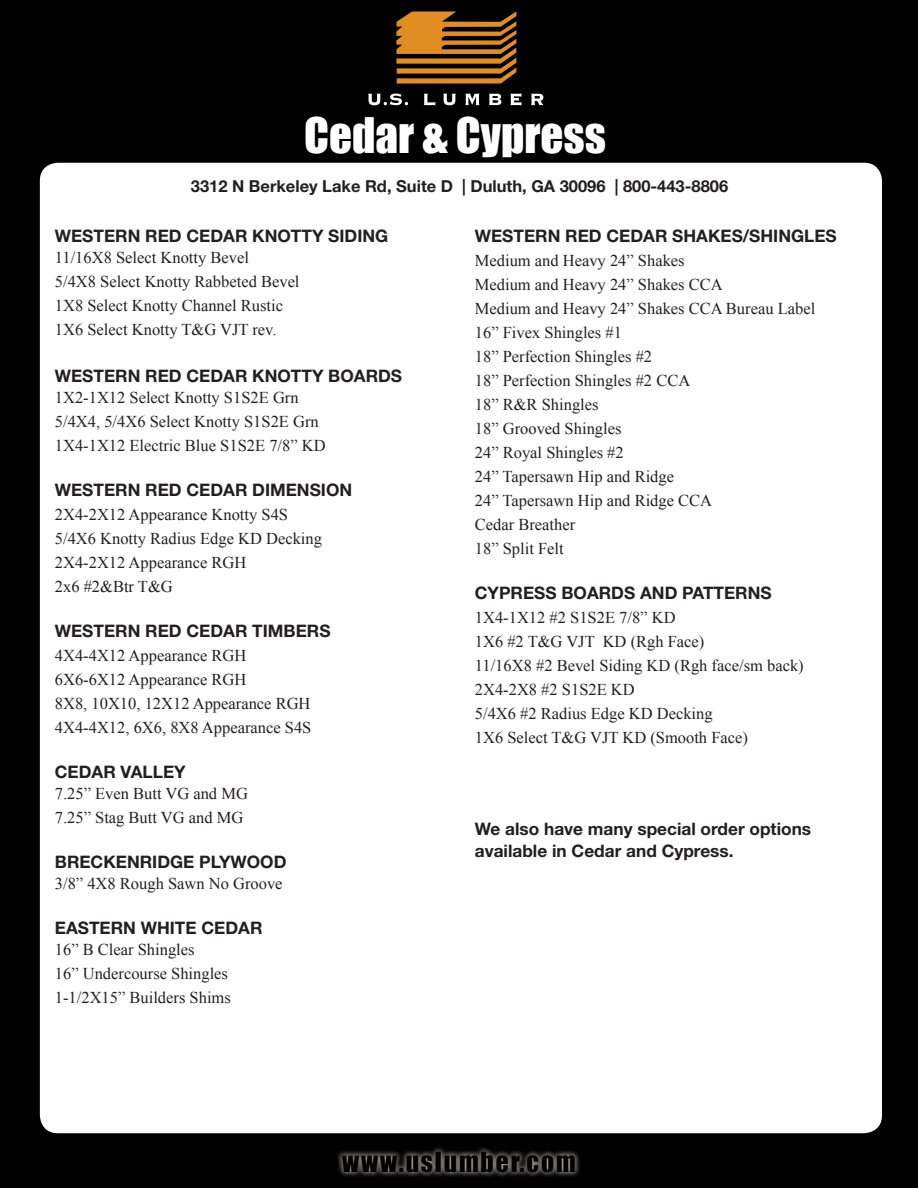
<style>
.page{position:relative;width:918px;height:1188px;background:#000}
.page>*{position:absolute;margin:0;border:0;box-sizing:border-box;transform-origin:0 0}
.t1{font:45px "Impact";color:#fff}
.t2{font:25.5px "Impact";letter-spacing:.075em;color:#000}
.t3{font:700 17.25px/22.5px "Helvetica Neue";color:#231f20}
.t4{font:16.5px/24px "Times New Roman";color:#231f20}
.t5{font:700 16.5px "Helvetica Neue";color:#231f20}
</style>
<div class="page">
<div style="left:40px;top:163px;width:842px;height:970px;background:#fff;border-radius:18px"></div>
<svg style="left:396px;top:11px;width:120px;height:73px"></svg>
<svg style="left:424px;top:94px;width:11px;height:12px"></svg>
<svg style="left:443px;top:94px;width:13px;height:11px"></svg>
<svg style="left:465px;top:94px;width:15px;height:11px"></svg>
<svg style="left:489px;top:94px;width:12px;height:11px"></svg>
<svg style="left:510px;top:93px;width:11px;height:13px"></svg>
<svg style="left:531px;top:94px;width:12px;height:11px"></svg>
<svg style="left:368px;top:94px;width:40px;height:11px"></svg>
<img style="left:337px;top:1147px;width:243px;height:30px">
<h1 class="t1" style="left:304px;top:100px;width:303px">Cedar &amp; Cypress</h1>
<p class="t5" style="left:191px;top:176px;width:539px">3312 N Berkeley Lake Rd, Suite D | Duluth, GA 30096 | 800-443-8806</p>
<p class="t3" style="left:475px;top:225px;width:363px">WESTERN RED CEDAR SHAKES/SHINGLES</p>
<p class="t4" style="left:475px;top:249px;width:342px">Medium and Heavy 24” Shakes<br>Medium and Heavy 24” Shakes CCA<br>Medium and Heavy 24” Shakes CCA Bureau Label<br>16” Fivex Shingles #1<br>18” Perfection Shingles #2<br>18” Perfection Shingles #2 CCA<br>18” R&amp;R Shingles<br>18” Grooved Shingles<br>24” Royal Shingles #2<br>24” Tapersawn Hip and Ridge<br>24” Tapersawn Hip and Ridge CCA<br>Cedar Breather<br>18” Split Felt</p>
<p class="t3" style="left:475px;top:582px;width:298px">CYPRESS BOARDS AND PATTERNS</p>
<p class="t4" style="left:475px;top:606px;width:330px">1X4-1X12 #2 S1S2E 7/8” KD<br>1X6 #2 T&amp;G VJT KD (Rgh Face)<br>11/16X8 #2 Bevel Siding KD (Rgh face/sm back)<br>2X4-2X8 #2 S1S2E KD<br>5/4X6 #2 Radius Edge KD Decking<br>1X6 Select T&amp;G VJT KD (Smooth Face)</p>
<p class="t3" style="left:55px;top:225px;width:335px">WESTERN RED CEDAR KNOTTY SIDING</p>
<p class="t4" style="left:55px;top:246px;width:246px">11/16X8 Select Knotty Bevel<br>5/4X8 Select Knotty Rabbeted Bevel<br>1X8 Select Knotty Channel Rustic<br>1X6 Select Knotty T&amp;G VJT rev.</p>
<p class="t3" style="left:55px;top:364px;width:349px">WESTERN RED CEDAR KNOTTY BOARDS</p>
<p class="t4" style="left:55px;top:385px;width:272px">1X2-1X12 Select Knotty S1S2E Grn<br>5/4X4, 5/4X6 Select Knotty S1S2E Grn<br>1X4-1X12 Electric Blue S1S2E 7/8” KD</p>
<p class="t3" style="left:55px;top:478px;width:299px">WESTERN RED CEDAR DIMENSION</p>
<p class="t4" style="left:55px;top:502px;width:269px">2X4-2X12 Appearance Knotty S4S<br>5/4X6 Knotty Radius Edge KD Decking<br>2X4-2X12 Appearance RGH<br>2x6 #2&amp;Btr T&amp;G</p>
<p class="t3" style="left:55px;top:619px;width:277px">WESTERN RED CEDAR TIMBERS</p>
<p class="t4" style="left:55px;top:643px;width:258px">4X4-4X12 Appearance RGH<br>6X6-6X12 Appearance RGH<br>8X8, 10X10, 12X12 Appearance RGH<br>4X4-4X12, 6X6, 8X8 Appearance S4S</p>
<p class="t3" style="left:55px;top:760px;width:132px">CEDAR VALLEY</p>
<p class="t4" style="left:55px;top:781px;width:195px">7.25” Even Butt VG and MG<br>7.25” Stag Butt VG and MG</p>
<p class="t3" style="left:55px;top:850px;width:233px">BRECKENRIDGE PLYWOOD</p>
<p class="t4" style="left:55px;top:871px;width:229px">3/8” 4X8 Rough Sawn No Groove</p>
<p class="t3" style="left:55px;top:916px;width:209px">EASTERN WHITE CEDAR</p>
<p class="t4" style="left:55px;top:937px;width:178px">16” B Clear Shingles<br>16” Undercourse Shingles<br>1-1/2X15” Builders Shims</p>
<p class="t3" style="left:475px;top:817px;width:338px">We also have many special order options available in Cedar and Cypress.</p>
<h2 class="t2" style="left:342px;top:1142px;width:235px">www.uslumber.com</h2>
</div>
